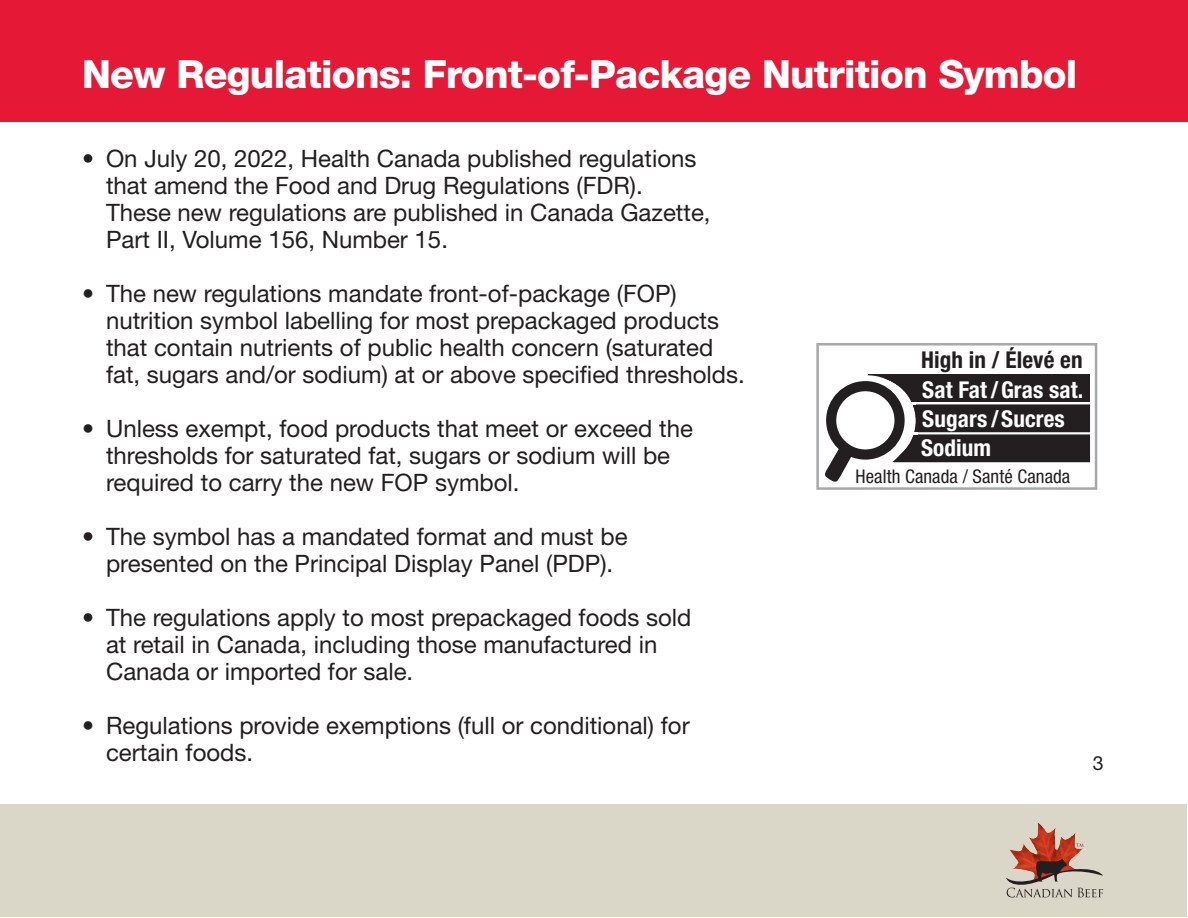
<style>
.page{position:relative;width:1188px;height:918px;background:#fff}
.page>*{position:absolute;margin:0;border:0;box-sizing:border-box;transform-origin:0 0}
.t1{font:800 39px "Helvetica Neue LT Std";letter-spacing:-.02em;color:#fff}
.t2{font:24px/27px "Helvetica Neue LT Std";color:#231f20}
.t3{font:700 condensed 23.25px/29px "Helvetica Neue LT Std";letter-spacing:.005em;color:#fff}
.t4{font:700 condensed 23.25px "Helvetica Neue LT Std";letter-spacing:.005em;color:#231f20}
.t5{font:19.5px "Helvetica Neue LT Std";color:#231f20}
.t6{font:condensed 18.9px "Helvetica Neue LT Std";letter-spacing:.005em;color:#231f20}
</style>
<div class="page">
<div style="left:0;top:0;width:1188px;height:122px;background:#e51836"></div>
<div style="left:1px;top:804px;width:1186px;height:113px;background:#dad6c8"></div>
<img style="left:1009px;top:824px;width:74px;height:35px">
<svg style="left:1076px;top:843px;width:8px;height:4px"></svg>
<svg style="left:1006px;top:859px;width:97px;height:38px"></svg>
<div style="left:816px;top:343px;width:281px;height:147px;border:3px solid #a8a9ad"></div>
<div style="left:868px;top:375px;width:222px;height:27px;background:#231f20"></div>
<div style="left:871px;top:407px;width:217px;height:23px;background:#231f20"></div>
<div style="left:868px;top:404px;width:222px;height:28px;border:3px solid #231f20"></div>
<div style="left:871px;top:437px;width:217px;height:23px;background:#231f20"></div>
<div style="left:868px;top:434px;width:222px;height:28px;border:3px solid #231f20"></div>
<svg style="left:825px;top:375px;width:93px;height:107px"></svg>
<div style="left:848px;top:371px;width:20px;height:7px;background:#fff"></div>
<p class="t1" style="left:82px;top:51px;width:997px">New Regulations: Front-of-Package Nutrition Symbol</p>
<p class="t2" style="left:82px;top:145px;width:616px">• On July 20, 2022, Health Canada published regulations</p>
<p class="t2" style="left:106px;top:172px;width:538px">that amend the Food and Drug Regulations (FDR).</p>
<p class="t2" style="left:106px;top:199px;width:606px">These new regulations are published in Canada Gazette,</p>
<p class="t2" style="left:106px;top:226px;width:343px">Part II, Volume 156, Number 15.</p>
<p class="t2" style="left:106px;top:280px;width:615px;text-indent:-24px">• The new regulations mandate front-of-package (FOP) nutrition symbol labelling for most prepackaged products that contain nutrients of public health concern (saturated</p>
<p class="t2" style="left:106px;top:361px;width:640px">fat, sugars and/or sodium) at or above specified thresholds.</p>
<p class="t2" style="left:82px;top:415px;width:612px">• Unless exempt, food products that meet or exceed the</p>
<p class="t2" style="left:106px;top:442px;width:566px">thresholds for saturated fat, sugars or sodium will be</p>
<p class="t2" style="left:106px;top:469px;width:415px">required to carry the new FOP symbol.</p>
<p class="t2" style="left:82px;top:523px;width:547px">• The symbol has a mandated format and must be</p>
<p class="t2" style="left:106px;top:550px;width:509px">presented on the Principal Display Panel (PDP).</p>
<p class="t2" style="left:82px;top:604px;width:611px">• The regulations apply to most prepackaged foods sold</p>
<p class="t2" style="left:106px;top:631px;width:553px">at retail in Canada, including those manufactured in</p>
<p class="t2" style="left:106px;top:658px;width:309px">Canada or imported for sale.</p>
<p class="t2" style="left:106px;top:712px;width:585px;text-indent:-24px">• Regulations provide exemptions (full or conditional) for certain foods.</p>
<p class="t4" style="left:921px;top:345px;width:163px">High in / Élevé en</p>
<p class="t3" style="left:922px;top:375px;width:163px">Sat Fat / Gras sat.<br>Sugars / Sucres</p>
<p class="t6" style="left:856px;top:465px;width:216px">Health Canada / Santé Canada</p>
<p class="t3" style="left:921px;top:433px;width:72px">Sodium</p>
<p class="t5" style="left:1093px;top:751px;width:12px">3</p>
</div>
